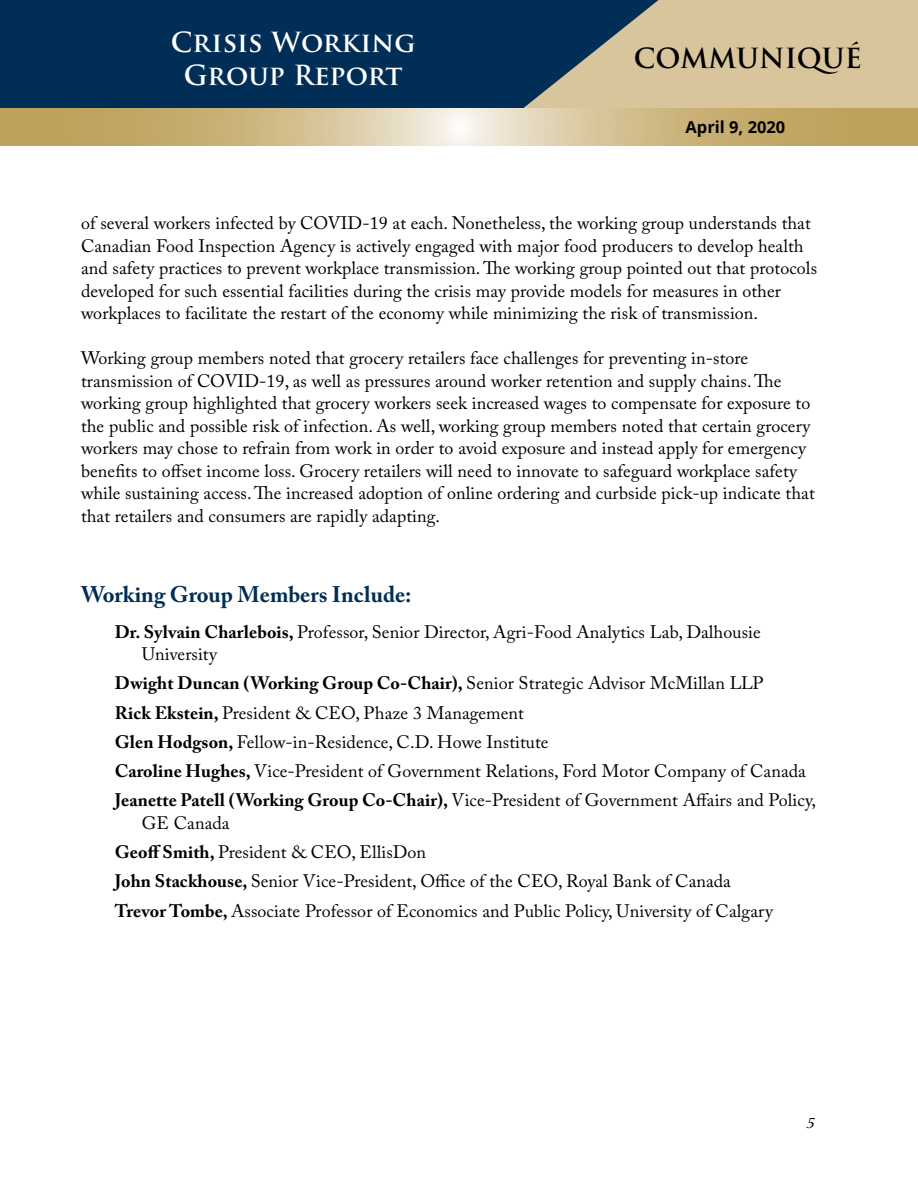
<style>
.page{position:relative;width:918px;height:1188px;background:#fff}
.page>*{position:absolute;margin:0;border:0;box-sizing:border-box;transform-origin:0 0}
.t1{font:700 27px/33px "Trajan Pro";letter-spacing:.01em;color:#fff;text-align:center}
.t2{font:700 27px "Trajan Pro";color:#000}
.t3{font:700 22.5px "Adobe Caslon Pro";color:#002e56}
.t4{font:18px/22.5px "Adobe Caslon Pro";letter-spacing:.005em;color:#000}
.t5{font:700 16.5px "Open Sans";color:#000}
.t6{font:italic 15px "Optima";color:#000}
.s1{font-weight:700}
</style>
<div class="page">
<div style="left:0;top:0;width:664px;height:108px;background:#002e56"></div>
<svg style="left:524px;top:0;width:394px;height:108px"></svg>
<svg style="left:1px;top:108px;width:917px;height:38px"></svg>
<h1 class="t1" style="left:171px;top:27px;width:246px">Crisis Working<br>Group Report</h1>
<h1 class="t2" style="left:634px;top:42px;width:230px">COMMUNIQUÉ</h1>
<p class="t5" style="left:686px;top:116px;width:101px">April 9, 2020</p>
<p class="t4" style="left:81px;top:212px;width:738px">of several workers infected by COVID-19 at each. Nonetheless, the working group understands that Canadian Food Inspection Agency is actively engaged with major food producers to develop health and safety practices to prevent workplace transmission. The working group pointed out that protocols developed for such essential facilities during the crisis may provide models for measures in other workplaces to facilitate the restart of the economy while minimizing the risk of transmission.</p>
<p class="t4" style="left:81px;top:347px;width:735px">Working group members noted that grocery retailers face challenges for preventing in-store transmission of COVID-19, as well as pressures around worker retention and supply chains. The working group highlighted that grocery workers seek increased wages to compensate for exposure to the public and possible risk of infection. As well, working group members noted that certain grocery workers may chose to refrain from work in order to avoid exposure and instead apply for emergency benefits to offset income loss. Grocery retailers will need to innovate to safeguard workplace safety while sustaining access. The increased adoption of online ordering and curbside pick-up indicate that that retailers and consumers are rapidly adapting.</p>
<p class="t3" style="left:81px;top:581px;width:332px">Working Group Members Include:</p>
<p class="t4" style="left:142px;top:620px;width:621px;text-indent:-27px"><span class="s1">Dr. Sylvain Charlebois,</span> Professor, Senior Director, Agri-Food Analytics Lab, Dalhousie<br>University</p>
<p class="t4" style="left:115px;top:668px;width:703px;line-height:29.2px"><span class="s1">Dwight Duncan (Working Group Co-Chair),</span> Senior Strategic Advisor McMillan LLP<br><span class="s1">Rick Ekstein,</span> President &amp; CEO, Phaze 3 Management<br><span class="s1">Glen Hodgson,</span> Fellow-in-Residence, C.D. Howe Institute<br><span class="s1">Caroline Hughes,</span> Vice-President of Government Relations, Ford Motor Company of Canada <span class="s1">Jeanette Patell (Working Group Co-Chair),</span> Vice-President of Government Affairs and Policy,</p>
<p class="t4" style="left:115px;top:808px;width:660px;line-height:29.2px;text-indent:27px">GE Canada<br><span class="s1">Geoff Smith,</span> President &amp; CEO, EllisDon<br><span class="s1">John Stackhouse,</span> Senior Vice-President, Office of the CEO, Royal Bank of Canada <span class="s1">Trevor Tombe,</span> Associate Professor of Economics and Public Policy, University of Calgary</p>
<p class="t6" style="left:806px;top:1114px;width:10px">5</p>
</div>
